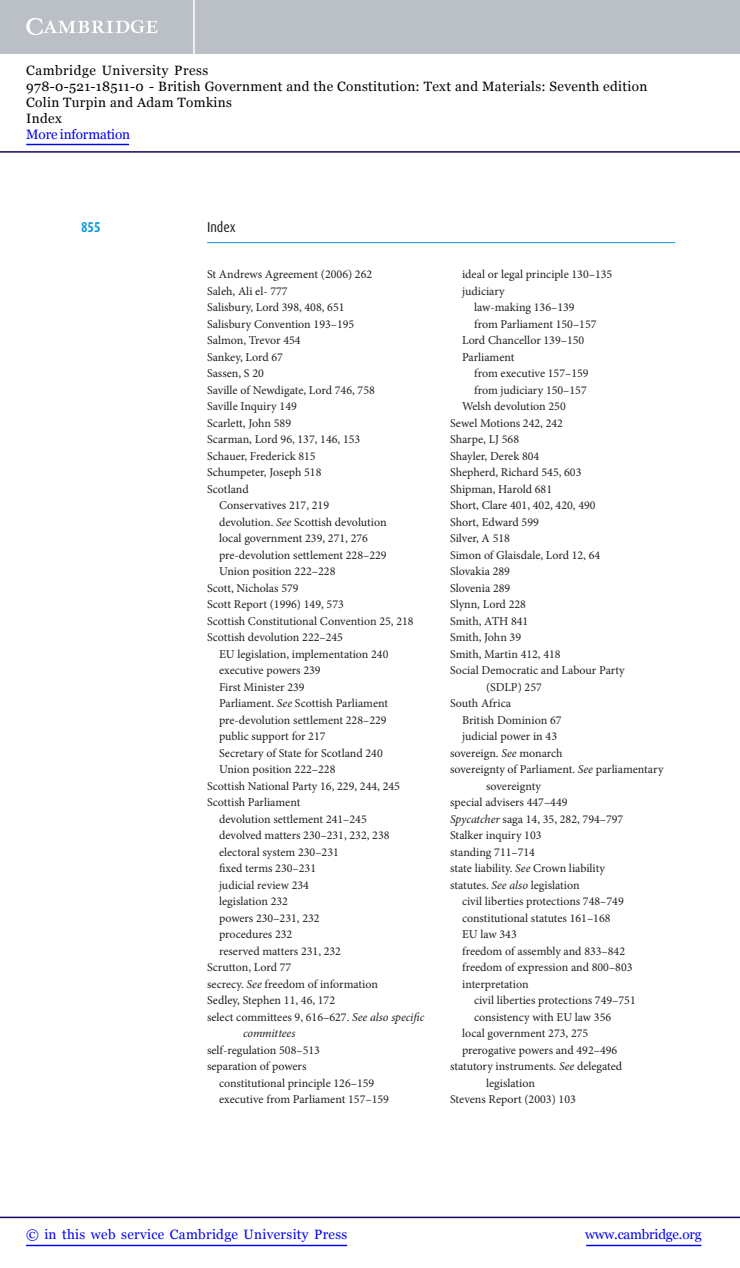
<style>
.page{position:relative;width:740px;height:1268px;background:#fff}
.page>*{position:absolute;margin:0;border:0;box-sizing:border-box;transform-origin:0 0}
.t1{font:14.25px "Dax Condensed";color:#231f20}
.t2{font:700 14.25px "Dax Condensed";color:#089ad9}
.t3{font:13.5px/16.2px "Georgia";letter-spacing:.025em;color:#000}
.t4{font:13.5px "Georgia";letter-spacing:.025em;color:#0000f1}
.t5{font:13.5px "Georgia";letter-spacing:-.015em;color:#0000f1}
.t6{font:13.5px "Georgia";letter-spacing:-.01em;color:#0000f1}
.t7{font:12px/16.5px "Minion Pro";color:#231f20}
.t8{font:italic 12px "Minion Pro";letter-spacing:-.01em;color:#231f20}
.s1{font-style:italic}
</style>
<div class="page">
<hr style="left:207px;top:242px;width:468px;height:1px;background:#089ad9">
<div style="left:0;top:0;width:740px;height:54px;background:#bac0c6"></div>
<svg style="left:26px;top:18px;width:132px;height:17px"></svg>
<hr style="left:193px;top:0;width:2px;height:54px;background:#fff">
<hr style="left:0;top:151px;width:740px;height:2px;background:#150666">
<hr style="left:586px;top:1244px;width:115px;height:2px;background:#0000f1">
<hr style="left:0;top:1216px;width:740px;height:2px;background:#150666">
<hr style="left:26px;top:1244px;width:321px;height:2px;background:#0000f1">
<hr style="left:26px;top:144px;width:103px;height:1px;background:#0000f1">
<p class="t3" style="left:26px;top:62px;width:622px">Cambridge University Press<br>978-0-521-18511-0 - British Government and the Constitution: Text and Materials: Seventh edition Colin Turpin and Adam Tomkins<br>Index</p>
<p class="t6" style="left:26px;top:127px;width:105px">More information</p>
<p class="t2" style="left:81px;top:221px;width:21px">855</p>
<p class="t1" style="left:207px;top:221px;width:30px">Index</p>
<p class="t7" style="left:207px;top:267px;width:167px">St Andrews Agreement (2006) 262</p>
<p class="t7" style="left:207px;top:284px;width:82px">Saleh, Ali el- 777</p>
<p class="t7" style="left:207px;top:300px;width:139px">Salisbury, Lord 398 , 408 , 651</p>
<p class="t7" style="left:207px;top:317px;width:149px">Salisbury Convention 193–195</p>
<p class="t7" style="left:207px;top:333px;width:95px">Salmon, Trevor 454</p>
<p class="t7" style="left:207px;top:350px;width:78px">Sankey, Lord 67</p>
<p class="t7" style="left:207px;top:366px;width:58px">Sassen, S 20</p>
<p class="t7" style="left:207px;top:383px;width:169px">Saville of Newdigate, Lord 746 , 758</p>
<p class="t7" style="left:207px;top:399px;width:91px">Saville Inquiry 149</p>
<p class="t7" style="left:207px;top:416px;width:86px">Scarlett, John 589</p>
<p class="t7" style="left:207px;top:432px;width:155px">Scarman, Lord 96 , 137 , 146 , 153</p>
<p class="t7" style="left:207px;top:449px;width:110px">Schauer, Frederick 815</p>
<p class="t7" style="left:207px;top:465px;width:116px">Schumpeter, Joseph 518</p>
<p class="t7" style="left:207px;top:482px;width:43px">Scotland</p>
<p class="t7" style="left:219px;top:498px;width:112px">Conservatives 217 , 219</p>
<p class="t7" style="left:219px;top:515px;width:169px">devolution. <span class="s1">See</span> Scottish devolution</p>
<p class="t7" style="left:219px;top:531px;width:150px">local government 239 , 271 , 276</p>
<p class="t7" style="left:219px;top:548px;width:169px">pre-devolution settlement 228–229</p>
<p class="t7" style="left:219px;top:564px;width:118px">Union position 222–228</p>
<p class="t7" style="left:207px;top:581px;width:93px">Scott, Nicholas 579</p>
<p class="t7" style="left:207px;top:597px;width:138px">Scott Report (1996) 149 , 573</p>
<p class="t7" style="left:207px;top:614px;width:208px">Scottish Constitutional Convention 25 , 218</p>
<p class="t7" style="left:207px;top:630px;width:137px">Scottish devolution 222–245</p>
<p class="t7" style="left:219px;top:647px;width:171px">EU legislation, implementation 240</p>
<p class="t7" style="left:219px;top:663px;width:103px">executive powers 239</p>
<p class="t7" style="left:219px;top:680px;width:87px">First Minister 239</p>
<p class="t7" style="left:219px;top:696px;width:171px">Parliament. <span class="s1">See</span> Scottish Parliament</p>
<p class="t7" style="left:219px;top:713px;width:169px">pre-devolution settlement 228–229</p>
<p class="t7" style="left:219px;top:729px;width:108px">public support for 217</p>
<p class="t7" style="left:219px;top:746px;width:165px">Secretary of State for Scotland 240</p>
<p class="t7" style="left:219px;top:762px;width:118px">Union position 222–228</p>
<p class="t7" style="left:207px;top:779px;width:194px">Scottish National Party 16 , 229 , 244 , 245</p>
<p class="t7" style="left:207px;top:795px;width:95px">Scottish Parliament</p>
<p class="t7" style="left:219px;top:812px;width:149px">devolution settlement 241–245</p>
<p class="t7" style="left:219px;top:828px;width:172px">devolved matters 230–231 , 232 , 238</p>
<p class="t7" style="left:219px;top:845px;width:121px">electoral system 230–231</p>
<p class="t7" style="left:219px;top:861px;width:99px">fixed terms 230–231</p>
<p class="t7" style="left:219px;top:878px;width:91px">judicial review 234</p>
<p class="t7" style="left:219px;top:894px;width:70px">legislation 232</p>
<p class="t7" style="left:219px;top:911px;width:102px">powers 230–231 , 232</p>
<p class="t7" style="left:219px;top:927px;width:75px">procedures 232</p>
<p class="t7" style="left:219px;top:944px;width:124px">reserved matters 231 , 232</p>
<p class="t7" style="left:207px;top:960px;width:86px">Scrutton, Lord 77</p>
<p class="t7" style="left:207px;top:977px;width:172px">secrecy. <span class="s1">See</span> freedom of information</p>
<p class="t7" style="left:207px;top:993px;width:130px">Sedley, Stephen 11 , 46 , 172</p>
<p class="t7" style="left:207px;top:1010px;width:219px">select committees 9 , 616–627 . <span class="s1">See also specific</span></p>
<p class="t8" style="left:243px;top:1029px;width:54px">committees</p>
<p class="t7" style="left:207px;top:1043px;width:114px">self-regulation 508–513 separation of powers</p>
<p class="t7" style="left:219px;top:1076px;width:171px">constitutional principle 126–159 executive from Parliament 157–159</p>
<p class="t7" style="left:462px;top:267px;width:152px">ideal or legal principle 130–135</p>
<p class="t7" style="left:462px;top:284px;width:44px">judiciary</p>
<p class="t7" style="left:474px;top:300px;width:102px">law-making 136–139</p>
<p class="t7" style="left:474px;top:317px;width:124px">from Parliament 150–157</p>
<p class="t7" style="left:462px;top:333px;width:124px">Lord Chancellor 139–150</p>
<p class="t7" style="left:462px;top:350px;width:54px">Parliament</p>
<p class="t7" style="left:474px;top:366px;width:116px">from executive 157–159</p>
<p class="t7" style="left:474px;top:383px;width:114px">from judiciary 150–157</p>
<p class="t7" style="left:462px;top:399px;width:105px">Welsh devolution 250</p>
<p class="t7" style="left:450px;top:416px;width:114px">Sewel Motions 242 , 242</p>
<p class="t7" style="left:450px;top:432px;width:71px">Sharpe, LJ 568</p>
<p class="t7" style="left:450px;top:449px;width:91px">Shayler, Derek 804</p>
<p class="t7" style="left:450px;top:465px;width:133px">Shepherd, Richard 545 , 603</p>
<p class="t7" style="left:450px;top:482px;width:103px">Shipman, Harold 681</p>
<p class="t7" style="left:450px;top:498px;width:147px">Short, Clare 401 , 402 , 420 , 490</p>
<p class="t7" style="left:450px;top:515px;width:90px">Short, Edward 599</p>
<p class="t7" style="left:450px;top:531px;width:61px">Silver, A 518</p>
<p class="t7" style="left:450px;top:548px;width:152px">Simon of Glaisdale, Lord 12 , 64</p>
<p class="t7" style="left:450px;top:564px;width:61px">Slovakia 289</p>
<p class="t7" style="left:450px;top:581px;width:62px">Slovenia 289</p>
<p class="t7" style="left:450px;top:597px;width:77px">Slynn, Lord 228</p>
<p class="t7" style="left:450px;top:614px;width:80px">Smith, ATH 841</p>
<p class="t7" style="left:450px;top:630px;width:73px">Smith, John 39</p>
<p class="t7" style="left:450px;top:647px;width:112px">Smith, Martin 412 , 418</p>
<p class="t7" style="left:450px;top:663px;width:176px">Social Democratic and Labour Party</p>
<p class="t7" style="left:486px;top:680px;width:57px">(SDLP) 257</p>
<p class="t7" style="left:450px;top:696px;width:62px">South Africa</p>
<p class="t7" style="left:462px;top:713px;width:101px">British Dominion 67</p>
<p class="t7" style="left:462px;top:729px;width:97px">judicial power in 43</p>
<p class="t7" style="left:450px;top:746px;width:114px">sovereign. <span class="s1">See</span> monarch</p>
<p class="t7" style="left:450px;top:762px;width:215px">sovereignty of Parliament. <span class="s1">See</span> parliamentary</p>
<p class="t7" style="left:486px;top:779px;width:56px">sovereignty</p>
<p class="t7" style="left:450px;top:795px;width:119px">special advisers 447–449</p>
<p class="t7" style="left:450px;top:812px;width:175px"><span class="s1">Spycatcher</span> saga 14 , 35 , 282 , 794–797</p>
<p class="t7" style="left:450px;top:828px;width:93px">Stalker inquiry 103</p>
<p class="t7" style="left:450px;top:845px;width:86px">standing 711–714</p>
<p class="t7" style="left:450px;top:861px;width:156px">state liability. <span class="s1">See</span> Crown liability</p>
<p class="t7" style="left:450px;top:878px;width:131px">statutes. <span class="s1">See also</span> legislation</p>
<p class="t7" style="left:462px;top:894px;width:163px">civil liberties protections 748–749</p>
<p class="t7" style="left:462px;top:911px;width:150px">constitutional statutes 161–168</p>
<p class="t7" style="left:462px;top:927px;width:56px">EU law 343</p>
<p class="t7" style="left:462px;top:944px;width:165px">freedom of assembly and 833–842</p>
<p class="t7" style="left:462px;top:960px;width:172px">freedom of expression and 800–803</p>
<p class="t7" style="left:462px;top:977px;width:68px">interpretation</p>
<p class="t7" style="left:474px;top:993px;width:163px">civil liberties protections 749–751</p>
<p class="t7" style="left:474px;top:1010px;width:139px">consistency with EU law 356</p>
<p class="t7" style="left:462px;top:1026px;width:128px">local government 273 , 275</p>
<p class="t7" style="left:462px;top:1043px;width:157px">prerogative powers and 492–496</p>
<p class="t7" style="left:450px;top:1059px;width:174px">statutory instruments. <span class="s1">See</span> delegated</p>
<p class="t7" style="left:486px;top:1076px;width:50px">legislation</p>
<p class="t7" style="left:450px;top:1092px;width:127px">Stevens Report (2003) 103</p>
<p class="t4" style="left:26px;top:1226px;width:323px">© in this web service Cambridge University Press</p>
<p class="t5" style="left:585px;top:1226px;width:118px">www.cambridge.org</p>
</div>
